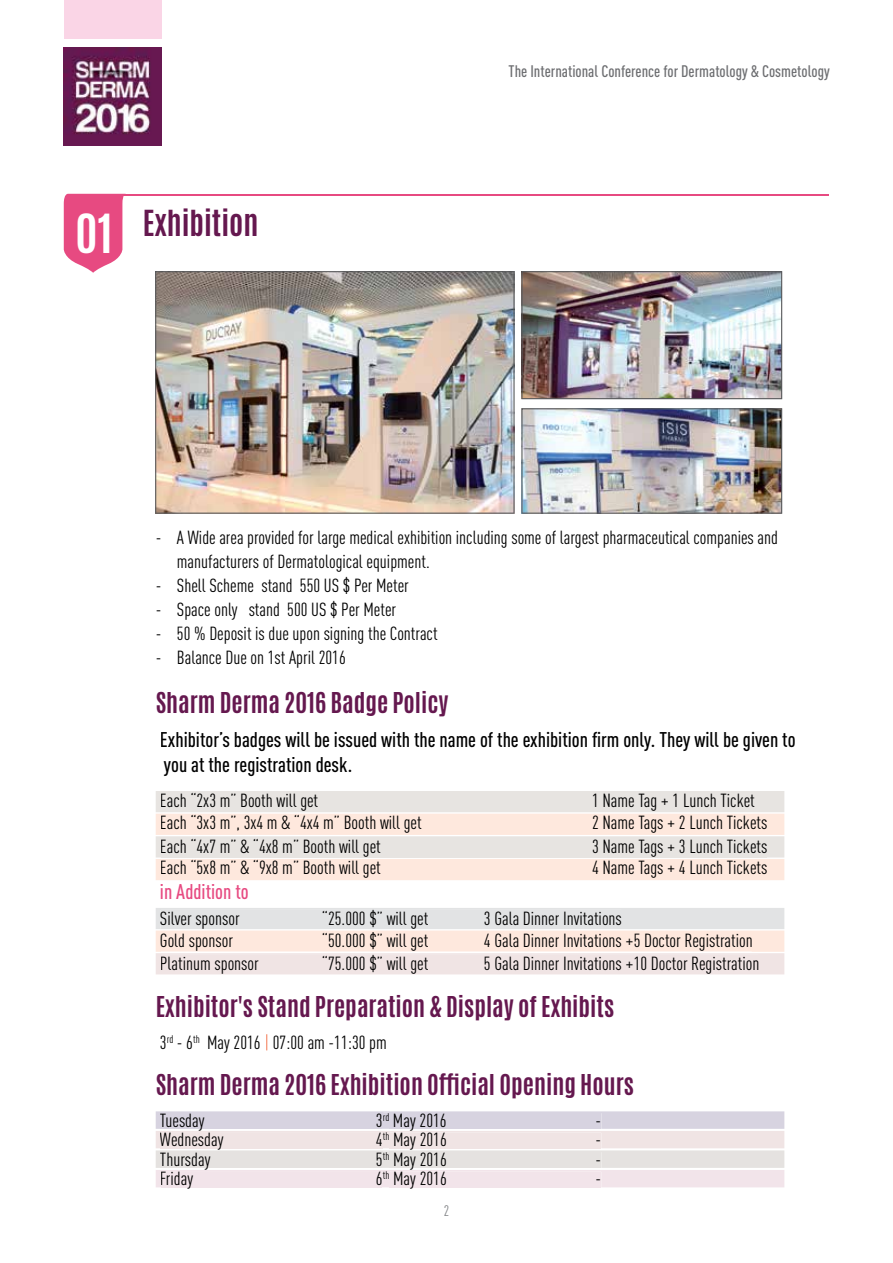
<style>
.page{position:relative;width:893px;height:1263px;background:#fff}
.page>*{position:absolute;margin:0;border:0;box-sizing:border-box;transform-origin:0 0}
.t1{font:700 45px "Antonio";color:#fff}
.t2{font:700 30px "Antonio";color:#65184f}
.t3{font:700 24px "Antonio";color:#65184f}
.t4{font:21px/25.2px "DIN Cond Medium Alternate";color:#000}
.t5{font:21px "DIN Cond Medium Alternate";color:#e74a81}
.t6{font:18.75px/24px "DIN Cond";color:#000}
.t7{font:16.5px "DIN Cond Medium Alternate";color:#6d6e71}
.t8{font:15px "DIN Cond";color:#808285}
.s1{color:#f47c58}
</style>
<div class="page">
<div style="left:64px;top:0;width:98px;height:38px;background:#fad5e6"></div>
<img style="left:64px;top:48px;width:98px;height:97px">
<svg style="left:156px;top:1111px;width:628px;height:76px"></svg>
<div style="left:160px;top:1113px;width:222px;height:16px;background:#d7d3e0"></div>
<div style="left:383px;top:1113px;width:6px;height:7px;background:#d7d3e0"></div>
<div style="left:389px;top:1113px;width:212px;height:16px;background:#d7d3e0"></div>
<div style="left:160px;top:1133px;width:222px;height:15px;background:#f0e4e4"></div>
<div style="left:383px;top:1132px;width:6px;height:8px;background:#f0e4e4"></div>
<div style="left:389px;top:1133px;width:212px;height:15px;background:#f0e4e4"></div>
<div style="left:160px;top:1152px;width:222px;height:16px;background:#e5e2e0"></div>
<div style="left:383px;top:1152px;width:6px;height:7px;background:#e5e2e0"></div>
<div style="left:389px;top:1152px;width:212px;height:16px;background:#e5e2e0"></div>
<div style="left:161px;top:1172px;width:221px;height:15px;background:#f2e4ea"></div>
<div style="left:383px;top:1171px;width:6px;height:8px;background:#f2e4ea"></div>
<div style="left:389px;top:1172px;width:212px;height:15px;background:#f2e4ea"></div>
<svg style="left:156px;top:791px;width:628px;height:89px"></svg>
<svg style="left:156px;top:908px;width:628px;height:66px"></svg>
<img style="left:521px;top:408px;width:261px;height:106px">
<img style="left:521px;top:271px;width:261px;height:128px">
<img style="left:155px;top:271px;width:360px;height:243px">
<div style="left:161px;top:792px;width:593px;height:19px;background:#e7e4e1"></div>
<div style="left:161px;top:815px;width:606px;height:18px;background:#fee8dd"></div>
<div style="left:161px;top:839px;width:606px;height:18px;background:#e7e4e1"></div>
<div style="left:161px;top:860px;width:606px;height:18px;background:#fee8dd"></div>
<div style="left:161px;top:910px;width:460px;height:19px;background:#e2e3e4"></div>
<div style="left:161px;top:932px;width:591px;height:19px;background:#fee8dd"></div>
<div style="left:161px;top:955px;width:597px;height:19px;background:#f0e4e4"></div>
<hr style="left:117px;top:194px;width:712px;height:1px;background:#e74a81">
<svg style="left:64px;top:193px;width:62px;height:80px"></svg>
<h1 class="t1" style="left:76px;top:200px;width:39px">01</h1>
<h2 class="t2" style="left:143px;top:200px;width:117px">Exhibition</h2>
<p class="t7" style="left:509px;top:62px;width:323px">The International Conference for Dermatology &amp; Cosmetology</p>
<p class="t6" style="left:177px;top:525px;width:602px;text-indent:-21px">- A Wide area provided for large medical exhibition including some of largest pharmaceutical companies and manufacturers of Dermatological equipment.</p>
<p class="t6" style="left:156px;top:573px;width:255px">- Shell Scheme stand 550 US $ Per Meter</p>
<p class="t6" style="left:156px;top:597px;width:242px">- Space only stand 500 US $ Per Meter</p>
<p class="t6" style="left:156px;top:621px;width:283px">- 50 % Deposit is due upon signing the Contract</p>
<p class="t6" style="left:156px;top:645px;width:192px">- Balance Due on 1st April 2016</p>
<p class="t3" style="left:156px;top:685px;width:294px">Sharm Derma 2016 Badge Policy</p>
<p class="t4" style="left:160px;top:727px;width:637px">Exhibitor’s badges will be issued with the name of the exhibition firm only. They will be given to you at the registration desk.</p>
<p class="t6" style="left:160px;top:788px;width:160px">Each “2x3 m” Booth will get</p>
<p class="t6" style="left:592px;top:788px;width:164px">1 Name Tag + 1 Lunch Ticket</p>
<p class="t6" style="left:160px;top:810px;width:263px">Each “3x3 m”, 3x4 m &amp; “4x4 m” Booth will get</p>
<p class="t6" style="left:592px;top:810px;width:177px">2 Name Tags + 2 Lunch Tickets</p>
<p class="t6" style="left:160px;top:834px;width:222px">Each “4x7 m” &amp; “4x8 m” Booth will get</p>
<p class="t6" style="left:592px;top:834px;width:177px">3 Name Tags + 3 Lunch Tickets</p>
<p class="t6" style="left:160px;top:855px;width:222px">Each “5x8 m” &amp; “9x8 m” Booth will get</p>
<p class="t6" style="left:592px;top:855px;width:177px">4 Name Tags + 4 Lunch Tickets</p>
<p class="t5" style="left:160px;top:879px;width:90px">in Addition to</p>
<p class="t6" style="left:160px;top:906px;width:81px">Silver sponsor</p>
<p class="t6" style="left:322px;top:906px;width:108px">“25.000 $” will get</p>
<p class="t6" style="left:484px;top:906px;width:139px">3 Gala Dinner Invitations</p>
<p class="t6" style="left:160px;top:929px;width:75px">Gold sponsor</p>
<p class="t6" style="left:322px;top:929px;width:108px">“50.000 $” will get</p>
<p class="t6" style="left:484px;top:929px;width:270px">4 Gala Dinner Invitations +5 Doctor Registration</p>
<p class="t6" style="left:160px;top:951px;width:100px">Platinum sponsor</p>
<p class="t6" style="left:322px;top:951px;width:108px">“75.000 $” will get</p>
<p class="t6" style="left:484px;top:951px;width:277px">5 Gala Dinner Invitations +10 Doctor Registration</p>
<p class="t3" style="left:156px;top:989px;width:460px">Exhibitor's Stand Preparation &amp; Display of Exhibits</p>
<p class="t6" style="left:160px;top:1030px;width:228px">3<sup>rd</sup> - 6<sup>th</sup> May 2016 <span class="s1">|</span> 07:00 am -11:30 pm</p>
<p class="t3" style="left:156px;top:1066px;width:480px">Sharm Derma 2016 Exhibition Official Opening Hours</p>
<p class="t6" style="left:160px;top:1108px;width:46px">Tuesday</p>
<p class="t6" style="left:376px;top:1108px;width:72px">3<sup>rd</sup> May 2016</p>
<p class="t6" style="left:596px;top:1108px;width:7px">-</p>
<p class="t6" style="left:160px;top:1127px;width:65px">Wednesday</p>
<p class="t6" style="left:376px;top:1127px;width:72px">4<sup>th</sup> May 2016</p>
<p class="t6" style="left:596px;top:1127px;width:7px">-</p>
<p class="t6" style="left:160px;top:1147px;width:52px">Thursday</p>
<p class="t6" style="left:376px;top:1147px;width:72px">5<sup>th</sup> May 2016</p>
<p class="t6" style="left:596px;top:1147px;width:7px">-</p>
<p class="t6" style="left:160px;top:1166px;width:35px">Friday</p>
<p class="t6" style="left:376px;top:1166px;width:72px">6<sup>th</sup> May 2016</p>
<p class="t6" style="left:596px;top:1166px;width:7px">-</p>
<p class="t8" style="left:444px;top:1202px;width:7px">2</p>
</div>
